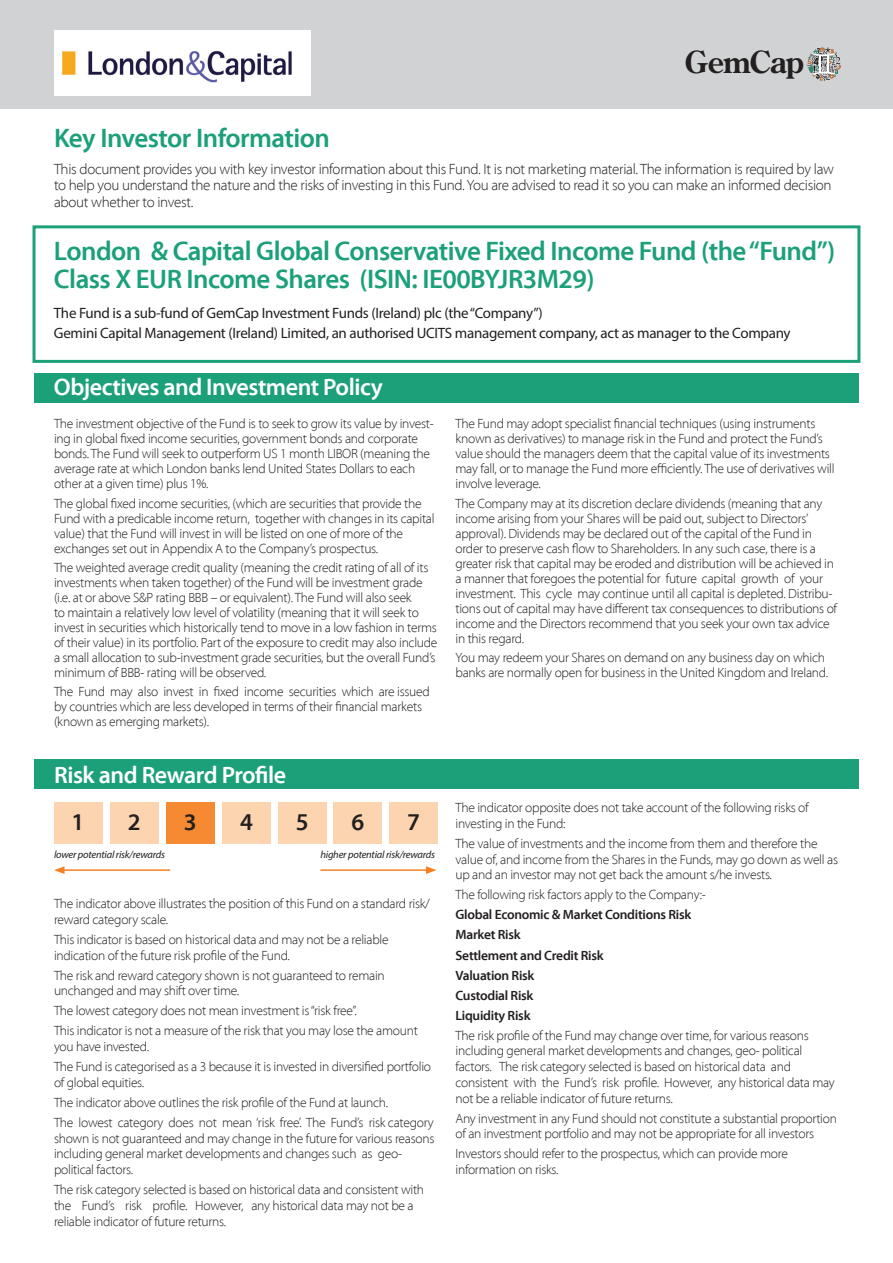
<style>
.page{position:relative;width:893px;height:1263px;background:#fff}
.page>*{position:absolute;margin:0;border:0;box-sizing:border-box;transform-origin:0 0}
.t1{font:700 30.3px "Century Old Style";letter-spacing:-.02em;color:#231f20}
.t2{font:600 27px "Myriad Pro";letter-spacing:-.02em;color:#1ba07a}
.t3{font:600 24px "Myriad Pro";letter-spacing:-.02em;color:#fff}
.t4{font:600 24px "Myriad Pro";color:#231f20}
.t5{font:300 15px/16.5px "Myriad Pro";letter-spacing:-.02em;color:#231f20}
.t6{font:15px "Myriad Pro";letter-spacing:-.02em;color:#231f20}
.t7{font:300 13.5px/15px "Myriad Pro";letter-spacing:-.02em;color:#231f20}
.t8{font:600 13.5px "Myriad Pro";letter-spacing:-.02em;color:#231f20}
.t9{font:italic 10.5px "Myriad Pro";letter-spacing:-.02em;color:#231f20}
</style>
<div class="page">
<div style="left:33px;top:225px;width:827px;height:138px;background:#fff;border:3px solid #1ba07a"></div>
<div style="left:0;top:0;width:893px;height:108px;background:#d1d2d4"></div>
<div style="left:34px;top:374px;width:825px;height:29px;background:#1ba07a"></div>
<div style="left:34px;top:760px;width:825px;height:29px;background:#1ba07a"></div>
<div style="left:54px;top:802px;width:48px;height:41px;background:#fdd4b0"></div>
<div style="left:110px;top:802px;width:48px;height:41px;background:#fdd4b0"></div>
<div style="left:166px;top:802px;width:48px;height:41px;background:#f58a32"></div>
<hr style="left:62px;top:869px;width:108px;height:2px;background:#f57f21">
<svg style="left:54px;top:866px;width:11px;height:8px"></svg>
<div style="left:223px;top:802px;width:48px;height:41px;background:#fdd4b0"></div>
<div style="left:278px;top:802px;width:48px;height:41px;background:#fdd4b0"></div>
<div style="left:334px;top:802px;width:48px;height:41px;background:#fdd4b0"></div>
<div style="left:389px;top:802px;width:48px;height:41px;background:#fdd4b0"></div>
<hr style="left:320px;top:869px;width:108px;height:2px;background:#f57f21">
<svg style="left:426px;top:866px;width:10px;height:8px"></svg>
<svg style="left:807px;top:47px;width:34px;height:34px"></svg>
<img style="left:54px;top:31px;width:257px;height:64px">
<p class="t1" style="left:685px;top:48px;width:121px">GemCap</p>
<p class="t2" style="left:54px;top:123px;width:278px">Key Investor Information</p>
<p class="t5" style="left:54px;top:161px;width:781px">This document provides you with key investor information about this Fund. It is not marketing material. The information is required by law to help you understand the nature and the risks of investing in this Fund. You are advised to read it so you can make an informed decision about whether to invest.</p>
<p class="t2" style="left:54px;top:236px;width:783px">London &amp; Capital Global Conservative Fixed Income Fund (the “Fund”)</p>
<p class="t2" style="left:54px;top:264px;width:542px">Class X EUR Income Shares (ISIN: IE00BYJR3M29)</p>
<p class="t6" style="left:54px;top:304px;width:490px">The Fund is a sub-fund of GemCap Investment Funds (Ireland) plc (the “Company”)</p>
<p class="t6" style="left:54px;top:323px;width:738px">Gemini Capital Management (Ireland) Limited, an authorised UCITS management company, act as manager to the Company</p>
<p class="t3" style="left:54px;top:373px;width:330px">Objectives and Investment Policy</p>
<p class="t7" style="left:54px;top:417px;width:381px">The investment objective of the Fund is to seek to grow its value by invest&shy;ing in global fixed income securities, government bonds and corporate bonds. The Fund will seek to outperform US 1 month LIBOR (meaning the average rate at which London banks lend United States Dollars to each other at a given time) plus 1%.</p>
<p class="t7" style="left:54px;top:496px;width:382px">The global fixed income securities, (which are securities that provide the Fund with a predicable income return, together with changes in its capital value) that the Fund will invest in will be listed on one of more of the exchanges set out in Appendix A to the Company’s prospectus.</p>
<p class="t7" style="left:54px;top:560px;width:385px">The weighted average credit quality (meaning the credit rating of all of its investments when taken together) of the Fund will be investment grade (i.e. at or above S&amp;P rating BBB – or equivalent). The Fund will also seek<br>to maintain a relatively low level of volatility (meaning that it will seek to invest in securities which historically tend to move in a low fashion in terms of their value) in its portfolio. Part of the exposure to credit may also include a small allocation to sub-investment grade securities, but the overall Fund’s minimum of BBB- rating will be observed.</p>
<p class="t7" style="left:54px;top:684px;width:377px">The Fund may also invest in fixed income securities which are issued by countries which are less developed in terms of their financial markets (known as emerging markets).</p>
<p class="t3" style="left:54px;top:762px;width:234px">Risk and Reward Profile</p>
<p class="t4" style="left:72px;top:808px;width:14px">1</p>
<p class="t4" style="left:128px;top:808px;width:14px">2</p>
<p class="t9" style="left:54px;top:848px;width:112px">lower potential risk/rewards</p>
<p class="t4" style="left:184px;top:808px;width:14px">3</p>
<p class="t4" style="left:240px;top:808px;width:14px">4</p>
<p class="t4" style="left:296px;top:808px;width:14px">5</p>
<p class="t4" style="left:351px;top:808px;width:14px">6</p>
<p class="t4" style="left:407px;top:808px;width:14px">7</p>
<p class="t9" style="left:320px;top:848px;width:116px">higher potential risk/rewards</p>
<p class="t7" style="left:54px;top:896px;width:378px;line-height:15.8px">The indicator above illustrates the position of this Fund on a standard risk/ reward category scale.</p>
<p class="t7" style="left:54px;top:931px;width:336px;line-height:15.8px">This indicator is based on historical data and may not be a reliable indication of the future risk profile of the Fund.</p>
<p class="t7" style="left:54px;top:967px;width:332px;line-height:15.8px">The risk and reward category shown is not guaranteed to remain unchanged and may shift over time.</p>
<p class="t7" style="left:54px;top:1003px;width:304px">The lowest category does not mean investment is “risk free”.</p>
<p class="t7" style="left:54px;top:1023px;width:365px;line-height:15.8px">This indicator is not a measure of the risk that you may lose the amount you have invested.</p>
<p class="t7" style="left:54px;top:1059px;width:379px;line-height:15.8px">The Fund is categorised as a 3 because it is invested in diversified portfolio of global equities.</p>
<p class="t7" style="left:54px;top:1095px;width:336px">The indicator above outlines the risk profile of the Fund at launch.</p>
<p class="t7" style="left:54px;top:1114px;width:382px;line-height:15.8px">The lowest category does not mean ‘risk free’. The Fund’s risk category shown is not guaranteed and may change in the future for various reasons including general market developments and changes such as geo&shy;political factors.</p>
<p class="t7" style="left:54px;top:1182px;width:372px;line-height:15.8px">The risk category selected is based on historical data and consistent with the Fund’s risk profile. However, any historical data may not be a reliable indicator of future returns.</p>
<p class="t7" style="left:455px;top:417px;width:381px">The Fund may adopt specialist financial techniques (using instruments known as derivatives) to manage risk in the Fund and protect the Fund’s value should the managers deem that the capital value of its investments may fall, or to manage the Fund more efficiently. The use of derivatives will involve leverage.</p>
<p class="t7" style="left:455px;top:496px;width:383px">The Company may at its discretion declare dividends (meaning that any income arising from your Shares will be paid out, subject to Directors’ approval). Dividends may be declared out of the capital of the Fund in order to preserve cash flow to Shareholders. In any such case, there is a greater risk that capital may be eroded and distribution will be achieved in a manner that foregoes the potential for future capital growth of your investment. This cycle may continue until all capital is depleted. Distribu&shy;tions out of capital may have different tax consequences to distributions of income and the Directors recommend that you seek your own tax advice in this regard.</p>
<p class="t7" style="left:455px;top:650px;width:374px">You may redeem your Shares on demand on any business day on which banks are normally open for business in the United Kingdom and Ireland.</p>
<p class="t7" style="left:455px;top:800px;width:355px;line-height:15.8px">The indicator opposite does not take account of the following risks of investing in the Fund:</p>
<p class="t7" style="left:455px;top:836px;width:384px;line-height:15.8px">The value of investments and the income from them and therefore the value of, and income from the Shares in the Funds, may go down as well as up and an investor may not get back the amount s/he invests.</p>
<p class="t7" style="left:455px;top:888px;width:252px">The following risk factors apply to the Company:-</p>
<p class="t8" style="left:455px;top:907px;width:237px">Global Economic &amp; Market Conditions Risk</p>
<p class="t8" style="left:455px;top:927px;width:67px">Market Risk</p>
<p class="t8" style="left:455px;top:947px;width:150px">Settlement and Credit Risk</p>
<p class="t8" style="left:455px;top:967px;width:80px">Valuation Risk</p>
<p class="t8" style="left:455px;top:987px;width:79px">Custodial Risk</p>
<p class="t8" style="left:455px;top:1007px;width:77px">Liquidity Risk</p>
<p class="t7" style="left:455px;top:1027px;width:381px;line-height:15.8px">The risk profile of the Fund may change over time, for various reasons including general market developments and changes, geo- political factors. The risk category selected is based on historical data and consistent with the Fund’s risk profile. However, any historical data may not be a reliable indicator of future returns.</p>
<p class="t7" style="left:455px;top:1110px;width:383px;line-height:15.8px">Any investment in any Fund should not constitute a substantial proportion of an investment portfolio and may not be appropriate for all investors</p>
<p class="t7" style="left:455px;top:1146px;width:334px;line-height:15.8px">Investors should refer to the prospectus, which can provide more information on risks.</p>
</div>
